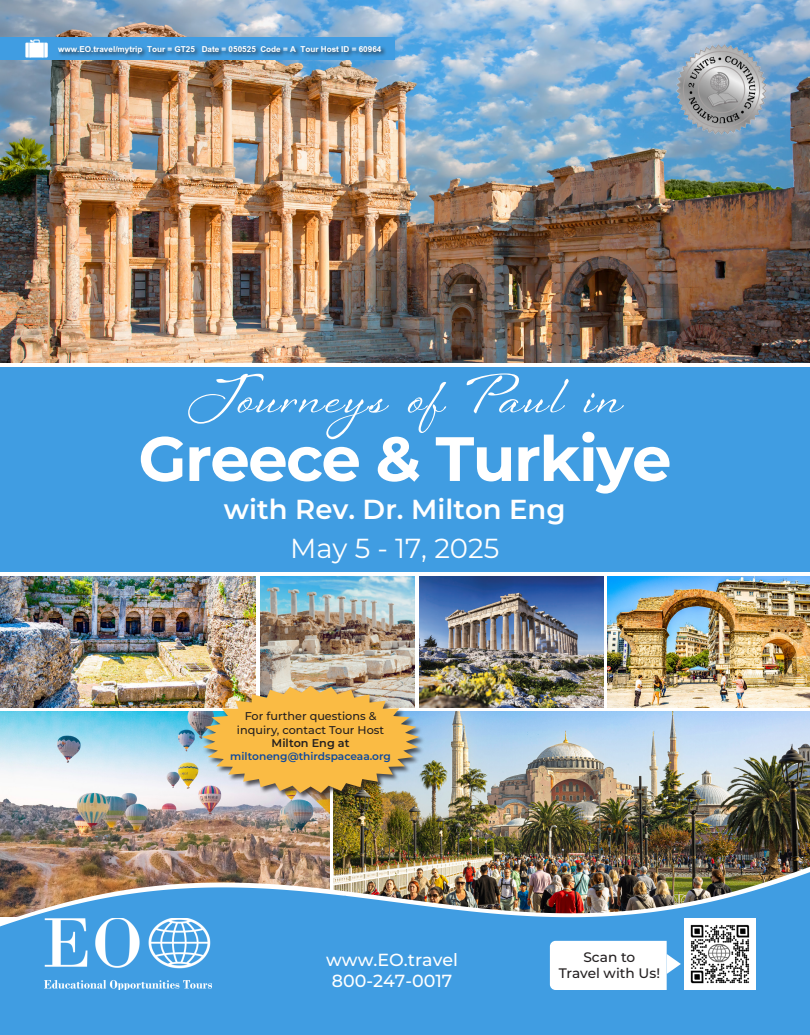
<style>
.page{position:relative;width:810px;height:1035px;background:#fff}
.page>*{position:absolute;margin:0;border:0;box-sizing:border-box;transform-origin:0 0}
.t1{font:700 62.5px "Montserrat";letter-spacing:-.025em;color:#fff}
.t2{font:700 51.25px "Sheila";letter-spacing:.07em;color:#fff}
.t3{font:600 27.5px "Montserrat";color:#fff}
.t4{font:27.5px "Montserrat";color:#fff}
.t5{font:500 17.5px/21px "Montserrat";color:#fff;text-align:center}
.t6{font:500 13.75px/16.5px "Montserrat";color:#231f20;text-align:center}
.t7{font:700 12.5px "Browallia New";color:#fff}
.t8{font:500 11.25px/13.5px "Montserrat";color:#231f20;text-align:center}
.t9{font:600 11.25px "Montserrat";color:#231f20}
.t10{font:600 10.62px "Montserrat";color:#0f499d}
</style>
<div class="page">
<img style="left:0;top:712px;width:330px;height:155px">
<img style="left:334px;top:712px;width:476px;height:155px">
<img style="left:607px;top:576px;width:203px;height:132px">
<img style="left:419px;top:576px;width:184px;height:132px">
<img style="left:0;top:576px;width:255px;height:132px">
<img style="left:260px;top:576px;width:155px;height:110px">
<img style="left:0;top:0;width:810px;height:363px">
<div style="left:0;top:367px;width:810px;height:205px;background:#409de2"></div>
<div style="left:0;top:37px;width:395px;height:23px;background:#409de2"></div>
<img style="left:26px;top:39px;width:22px;height:18px">
<div style="left:57px;top:45px;width:330px;height:15px;background:#231f20;opacity:.75"></div>
<img style="left:0;top:867px;width:809px;height:5px">
<img style="left:0;top:872px;width:810px;height:163px">
<img style="left:684px;top:918px;width:72px;height:72px">
<svg style="left:550px;top:941px;width:131px;height:49px"></svg>
<img style="left:44px;top:918px;width:167px;height:71px">
<img style="left:676px;top:44px;width:90px;height:90px">
<div style="left:202px;top:686px;width:224px;height:114px;background:#231f20;opacity:.75"></div>
<img style="left:202px;top:686px;width:217px;height:107px">
<p class="t7" style="left:58px;top:41px;width:325px">www.EO.travel/mytrip Tour = GT25 Date = 050525 Code = A Tour Host ID = 60964</p>
<h2 class="t2" style="left:188px;top:365px;width:435px">Journeys of Paul in</h2>
<h1 class="t1" style="left:138px;top:414px;width:535px">Greece &amp; Turkiye</h1>
<h3 class="t3" style="left:224px;top:490px;width:343px">with Rev. Dr. Milton Eng</h3>
<h3 class="t4" style="left:290px;top:529px;width:211px">May 5 - 17, 2025</h3>
<p class="t8" style="left:237px;top:709px;width:149px">For further questions &amp; inquiry, contact Tour Host</p>
<p class="t9" style="left:272px;top:735px;width:79px">Milton Eng at</p>
<p class="t10" style="left:230px;top:748px;width:162px">miltoneng@thirdspaceaa.org</p>
<h3 class="t5" style="left:326px;top:949px;width:133px">www.EO.travel<br>800-247-0017</h3>
<p class="t6" style="left:559px;top:948px;width:103px">Scan to<br>Travel with Us!</p>
</div>
